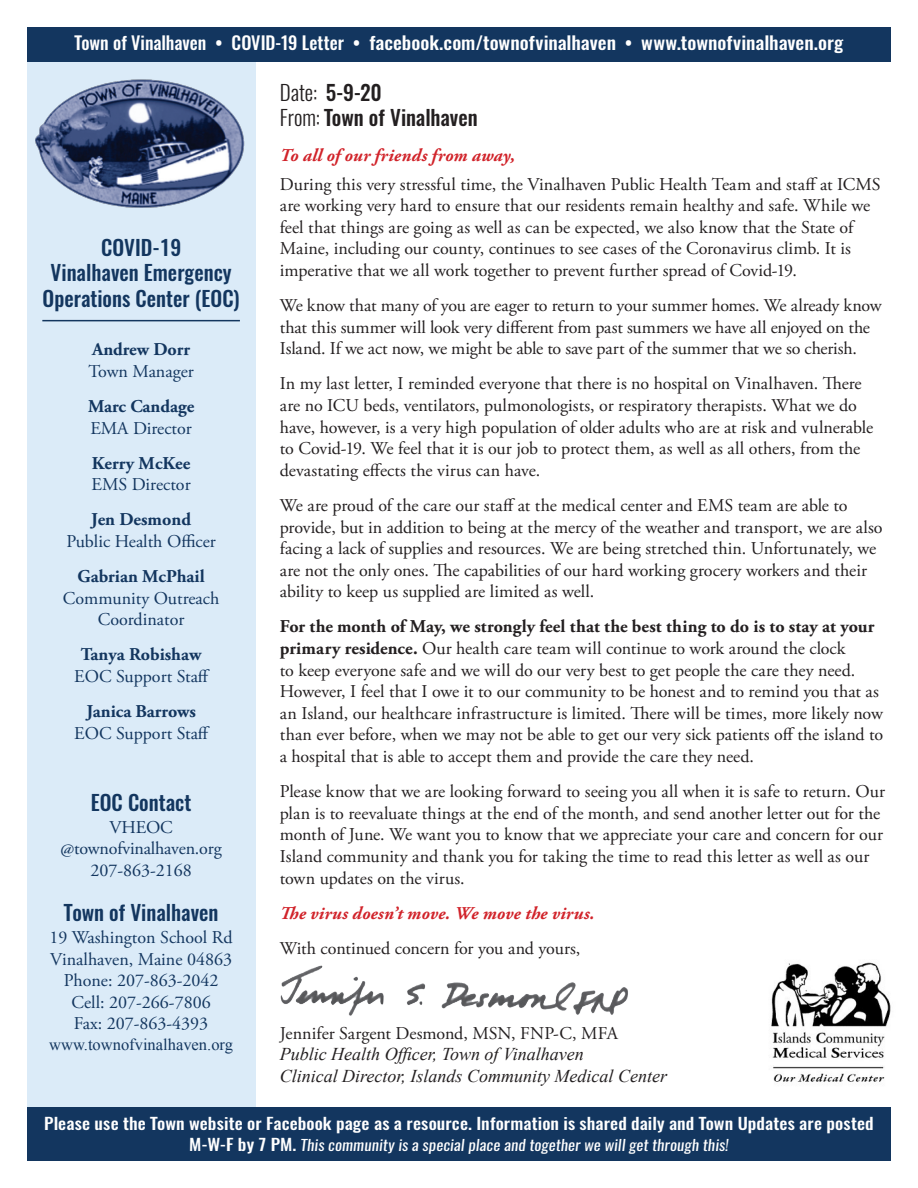
<style>
.page{position:relative;width:918px;height:1188px;background:#fff}
.page>*{position:absolute;margin:0;border:0;box-sizing:border-box;transform-origin:0 0}
.t1{font:500 21px/25.2px "Oswald";color:#13365f;text-align:center}
.t2{font:500 21px "Oswald";letter-spacing:-.005em;color:#231f20}
.t3{font:18px/21.6px "Adobe Garamond Pro";letter-spacing:-.005em;color:#231f20}
.t4{font:18px/21.6px "Adobe Garamond Pro";color:#13365f;text-align:center}
.Page_Name{font:500 18px "Oswald";color:#fff}
.t5{font:italic 18px "Times New Roman";color:#231f20}
.t6{font:700 18px "Adobe Garamond Pro";color:#13365f}
.t7{font:italic 700 18px "Adobe Garamond Pro";letter-spacing:.01em;color:#d1232a}
.t8{font:16.5px "Times New Roman";color:#13365f}
.Page_Name-2{font:500 16.2px "Oswald";letter-spacing:.005em;color:#fff;scale:1.11 1}
.Page_Name-3{font:italic 14.85px "Oswald";letter-spacing:.005em;color:#fff;scale:1.11 1}
.Page_Name-4{font:500 14.85px "Oswald";letter-spacing:.01em;color:#fff;scale:1.11 1}
.s1{font-weight:300}
.s2{font-weight:700}
.s3{font-weight:500;font-style:normal}
.s4{font-weight:500;font-style:normal;font-size:16.2px}
</style>
<div class="page">
<div style="left:27px;top:45px;width:228px;height:1096px;background:#dbebf8"></div>
<img style="left:35px;top:79px;width:210px;height:129px">
<hr style="left:42px;top:320px;width:198px;height:1px;background:#13365f">
<div style="left:27px;top:27px;width:864px;height:34px;background:#13365f"></div>
<div style="left:27px;top:1107px;width:864px;height:54px;background:#13365f"></div>
<img style="left:280px;top:965px;width:348px;height:51px">
<img style="left:771px;top:962px;width:120px;height:120px">
<p class="Page_Name" style="left:42px;top:30px;width:824px">Town f Vinalhaven • COVID-19 Daily Update • facebook.com/townofvinalhaven/ • www.townofvinalhaven.org</p>
<p class="Page_Name" style="left:75px;top:30px;width:770px">Town of Vinalhaven • COVID-19 Letter • facebook.com/townofvinalhaven • www.townofvinalhaven.org</p>
<p class="t1" style="left:101px;top:235px;width:81px">COVID-19</p>
<p class="t1" style="left:43px;top:261px;width:199px">Vinalhaven Emergency<br>Operations Center (EOC)</p>
<p class="t6" style="left:92px;top:339px;width:99px">Andrew Dorr</p>
<p class="t4" style="left:88px;top:361px;width:107px">Town Manager</p>
<p class="t6" style="left:88px;top:396px;width:108px">Marc Candage</p>
<p class="t4" style="left:90px;top:418px;width:103px">EMA Director</p>
<p class="t6" style="left:92px;top:452px;width:100px">Kerry McKee</p>
<p class="t4" style="left:92px;top:474px;width:101px">EMS Director</p>
<p class="t6" style="left:91px;top:509px;width:101px">Jen Desmond</p>
<p class="t4" style="left:66px;top:531px;width:151px">Public Health Officer</p>
<p class="t6" style="left:78px;top:566px;width:129px">Gabrian McPhail</p>
<p class="t4" style="left:63px;top:588px;width:158px">Community Outreach<br>Coordinator</p>
<p class="t6" style="left:81px;top:644px;width:122px">Tanya Robishaw</p>
<p class="t4" style="left:74px;top:666px;width:137px">EOC Support Staff</p>
<p class="t6" style="left:86px;top:701px;width:111px">Janica Barrows</p>
<p class="t4" style="left:74px;top:723px;width:137px">EOC Support Staff</p>
<p class="t1" style="left:91px;top:790px;width:102px">EOC Contact</p>
<p class="t4" style="left:109px;top:817px;width:65px">VHEOC</p>
<p class="t4" style="left:61px;top:838px;width:163px">@townofvinalhaven.org</p>
<p class="t4" style="left:90px;top:860px;width:103px">207-863-2168</p>
<p class="t1" style="left:64px;top:901px;width:156px">Town of Vinalhaven</p>
<p class="t4" style="left:50px;top:927px;width:185px">19 Washington School Rd</p>
<p class="t4" style="left:50px;top:949px;width:183px">Vinalhaven, Maine 04863</p>
<p class="t4" style="left:64px;top:970px;width:156px">Phone: 207-863-2042</p>
<p class="t4" style="left:72px;top:992px;width:141px">Cell: 207-266-7806</p>
<p class="t4" style="left:74px;top:1013px;width:136px">Fax: 207-863-4393</p>
<p class="t8" style="left:49px;top:1034px;width:185px">www.townofvinalhaven.org</p>
<p class="t2" style="left:280px;top:78px;width:103px"><span class="s1">Date:</span> 5-9-20</p>
<p class="t2" style="left:280px;top:103px;width:199px"><span class="s1">From:</span> Town of Vinalhaven</p>
<p class="t7" style="left:280px;top:145px;width:237px">To all of our friends from away,</p>
<p class="t3" style="left:280px;top:174px;width:602px">During this very stressful time, the Vinalhaven Public Health Team and staff at ICMS are working very hard to ensure that our residents remain healthy and safe. While we feel that things are going as well as can be expected, we also know that the State of Maine, including our county, continues to see cases of the Coronavirus climb. It is imperative that we all work together to prevent further spread of Covid-19.</p>
<p class="t3" style="left:280px;top:295px;width:603px">We know that many of you are eager to return to your summer homes. We already know that this summer will look very different from past summers we have all enjoyed on the<br>Island. If we act now, we might be able to save part of the summer that we so cherish.</p>
<p class="t3" style="left:280px;top:374px;width:595px">In my last letter, I reminded everyone that there is no hospital on Vinalhaven. There are no ICU beds, ventilators, pulmonologists, or respiratory therapists. What we do have, however, is a very high population of older adults who are at risk and vulnerable to Covid-19. We feel that it is our job to protect them, as well as all others, from the devastating effects the virus can have.</p>
<p class="t3" style="left:280px;top:495px;width:604px">We are proud of the care our staff at the medical center and EMS team are able to provide, but in addition to being at the mercy of the weather and transport, we are also facing a lack of supplies and resources. We are being stretched thin. Unfortunately, we are not the only ones. The capabilities of our hard working grocery workers and their ability to keep us supplied are limited as well.</p>
<p class="t3" style="left:280px;top:617px;width:605px"><span class="s2">For the month of May, we strongly feel that the best thing to do is to stay at your primary residence.</span> Our health care team will continue to work around the clock<br>to keep everyone safe and we will do our very best to get people the care they need.<br>However, I feel that I owe it to our community to be honest and to remind you that as an Island, our healthcare infrastructure is limited. There will be times, more likely now than ever before, when we may not be able to get our very sick patients off the island to a hospital that is able to accept them and provide the care they need.</p>
<p class="t3" style="left:280px;top:781px;width:607px">Please know that we are looking forward to seeing you all when it is safe to return. Our plan is to reevaluate things at the end of the month, and send another letter out for the month of June. We want you to know that we appreciate your care and concern for our Island community and thank you for taking the time to read this letter as well as our town updates on the virus.</p>
<p class="t7" style="left:280px;top:903px;width:316px">The virus doesn’t move. We move the virus.</p>
<p class="t3" style="left:280px;top:938px;width:302px">With continued concern for you and yours,</p>
<p class="t3" style="left:280px;top:1023px;width:340px">Jennifer Sargent Desmond, MSN, FNP-C, MFA</p>
<p class="t5" style="left:280px;top:1042px;width:305px">Public Health Officer, Town of Vinalhaven</p>
<p class="t5" style="left:280px;top:1064px;width:389px">Clinical Director, Islands Community Medical Center</p>
<p class="Page_Name-4" style="left:96px;top:1112px;width:655px">Please check the Town website or Facebook page daily – updates are posted by 7 PM. You can email questions to</p>
<p class="Page_Name-3" style="left:142px;top:1133px;width:573px"><span class="s3">VHEOC@townofvinalhaven.org.</span> This community is a special place and together we will get through this!</p>
<p class="Page_Name-2" style="left:44px;top:1112px;width:749px">Please use the Town website or Facebook page as a resource. Information is shared daily and Town Updates are posted</p>
<p class="Page_Name-3" style="left:189px;top:1135px;width:487px"><span class="s4">M-W-F by 7 PM.</span> This community is a special place and together we will get through this!</p>
</div>
